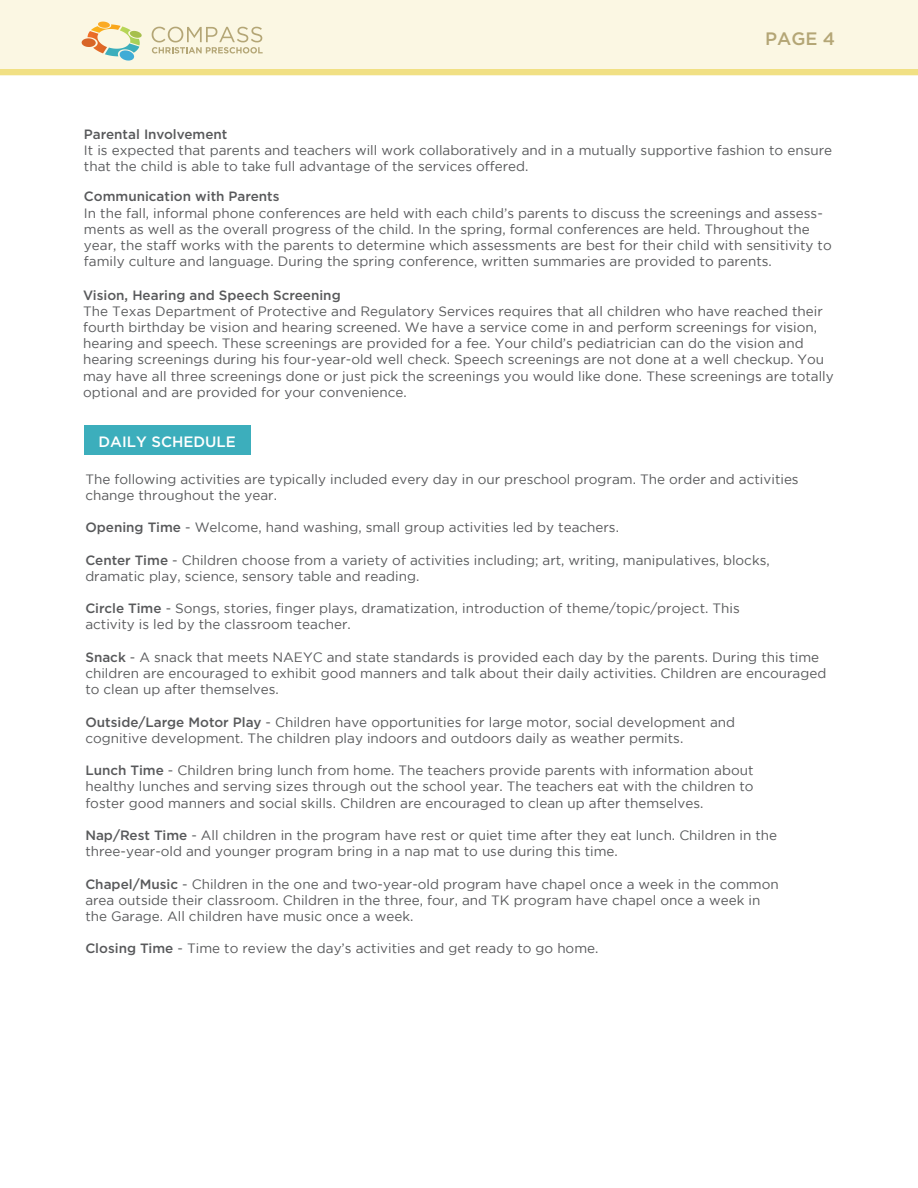
<style>
.page{position:relative;width:918px;height:1188px;background:#fff}
.page>*{position:absolute;margin:0;border:0;box-sizing:border-box;transform-origin:0 0}
.t1{font:500 18px "Gotham";color:#b4a676}
.t2{font:500 15px "Gotham";color:#fff}
.t3{font:13.5px/16.2px "Gotham";color:#58595b}
.t4{font:500 13.5px "Gotham";color:#58595b}
.s1{font-weight:500}
</style>
<div class="page">
<div style="left:84px;top:426px;width:167px;height:29px;background:#3caebc"></div>
<div style="left:0;top:0;width:918px;height:68px;background:#fbf7e3"></div>
<svg style="left:0;top:22px;width:918px;height:53px"></svg>
<h1 class="t1" style="left:765px;top:27px;width:72px">PAGE 4</h1>
<p class="t4" style="left:84px;top:125px;width:145px">Parental Involvement</p>
<p class="t3" style="left:84px;top:142px;width:750px">It is expected that parents and teachers will work collaboratively and in a mutually supportive fashion to ensure that the child is able to take full advantage of the services offered.</p>
<p class="t4" style="left:84px;top:188px;width:197px">Communication with Parents</p>
<p class="t3" style="left:84px;top:205px;width:749px">In the fall, informal phone conferences are held with each child’s parents to discuss the screenings and assess&shy;ments as well as the overall progress of the child. In the spring, formal conferences are held. Throughout the year, the staff works with the parents to determine which assessments are best for their child with sensitivity to family culture and language. During the spring conference, written summaries are provided to parents.</p>
<p class="t4" style="left:83px;top:286px;width:259px">Vision, Hearing and Speech Screening</p>
<p class="t3" style="left:83px;top:303px;width:752px">The Texas Department of Protective and Regulatory Services requires that all children who have reached their fourth birthday be vision and hearing screened. We have a service come in and perform screenings for vision, hearing and speech. These screenings are provided for a fee. Your child’s pediatrician can do the vision and hearing screenings during his four-year-old well check. Speech screenings are not done at a well checkup. You may have all three screenings done or just pick the screenings you would like done. These screenings are totally optional and are provided for your convenience.</p>
<p class="t2" style="left:99px;top:431px;width:139px">DAILY SCHEDULE</p>
<p class="t3" style="left:85px;top:470px;width:715px">The following activities are typically included every day in our preschool program. The order and activities change throughout the year.</p>
<p class="t3" style="left:85px;top:519px;width:535px"><span class="s1">Opening Time</span> - Welcome, hand washing, small group activities led by teachers.</p>
<p class="t3" style="left:85px;top:551px;width:686px"><span class="s1">Center Time</span> - Children choose from a variety of activities including; art, writing, manipulatives, blocks, dramatic play, science, sensory table and reading.</p>
<p class="t3" style="left:85px;top:600px;width:656px"><span class="s1">Circle Time</span> - Songs, stories, finger plays, dramatization, introduction of theme/topic/project. This activity is led by the classroom teacher.</p>
<p class="t3" style="left:85px;top:649px;width:742px"><span class="s1">Snack</span> - A snack that meets NAEYC and state standards is provided each day by the parents. During this time children are encouraged to exhibit good manners and talk about their daily activities. Children are encouraged to clean up after themselves.</p>
<p class="t3" style="left:85px;top:713px;width:651px"><span class="s1">Outside/Large Motor Play</span> - Children have opportunities for large motor, social development and cognitive development. The children play indoors and outdoors daily as weather permits.</p>
<p class="t3" style="left:85px;top:762px;width:670px;text-align:justify"><span class="s1">Lunch Time</span> - Children bring lunch from home. The teachers provide parents with information about healthy lunches and serving sizes through out the school year. The teachers eat with the children to foster good manners and social skills. Children are encouraged to clean up after themselves.</p>
<p class="t3" style="left:85px;top:827px;width:693px"><span class="s1">Nap/Rest Time</span> - All children in the program have rest or quiet time after they eat lunch. Children in the three-year-old and younger program bring in a nap mat to use during this time.</p>
<p class="t3" style="left:85px;top:875px;width:695px"><span class="s1">Chapel/Music</span> - Children in the one and two-year-old program have chapel once a week in the common area outside their classroom. Children in the three, four, and TK program have chapel once a week in the Garage. All children have music once a week.</p>
<p class="t3" style="left:85px;top:940px;width:515px"><span class="s1">Closing Time</span> - Time to review the day’s activities and get ready to go home.</p>
</div>
